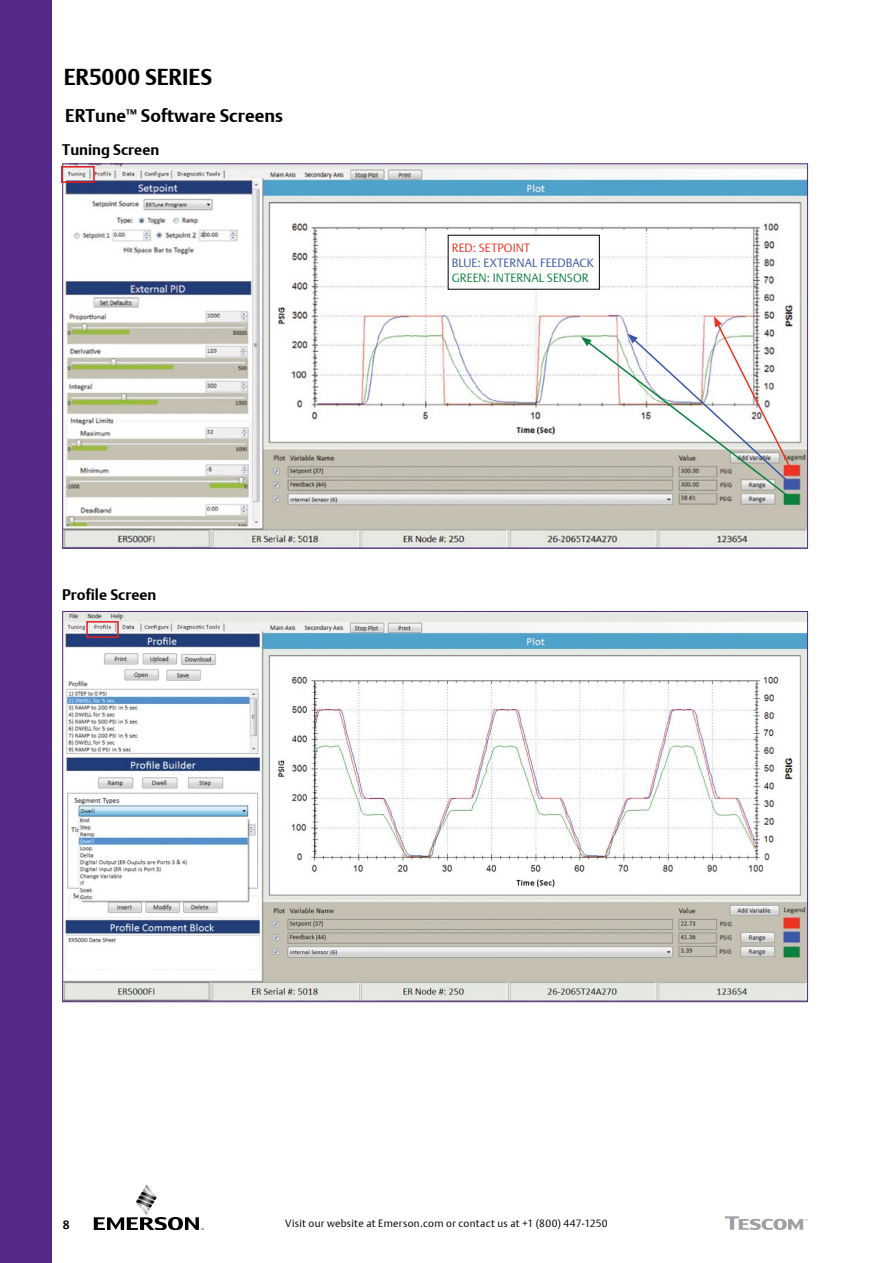
<style>
.page{position:relative;width:893px;height:1263px;background:#fff}
.page>*{position:absolute;margin:0;border:0;box-sizing:border-box;transform-origin:0 0}
.t1{font:22.5px "DTL Argo T Bold";color:#000}
.t2{font:18px "DTL Argo T Bold";color:#000}
.t3{font:15px "DTL Argo T Bold";color:#000}
.t4{font:12px "DTL Argo T Light";color:#3d58a7}
.t5{font:12px "DTL Argo T Light";color:#108140}
.t6{font:12px "DTL Argo T Light";color:#ee3324}
.t7{font:12px "DTL Argo T Bold";color:#000}
.t8{font:10.5px "DTL Argo T Light";letter-spacing:.025em;color:#000}
</style>
<div class="page">
<div style="left:0;top:0;width:51px;height:1263px;background:#552988"></div>
<svg style="left:94px;top:1184px;width:110px;height:46px"></svg>
<svg style="left:725px;top:1216px;width:83px;height:14px"></svg>
<img style="left:64px;top:613px;width:742px;height:387px">
<img style="left:64px;top:165px;width:742px;height:381px">
<div style="left:61px;top:166px;width:34px;height:17px;border:2px solid #e31b23"></div>
<svg style="left:581px;top:316px;width:212px;height:184px"></svg>
<div style="left:448px;top:235px;width:151px;height:54px;background:#fff"></div>
<div style="left:86px;top:621px;width:33px;height:17px;border:2px solid #e31b23"></div>
<h1 class="t1" style="left:64px;top:64px;width:150px">ER5000 SERIES</h1>
<p class="t2" style="left:65px;top:105px;width:219px">ERTune<sup>™</sup> Software Screens</p>
<p class="t3" style="left:62px;top:141px;width:98px">Tuning Screen</p>
<p class="t3" style="left:62px;top:586px;width:96px">Profile Screen</p>
<p class="t6" style="left:452px;top:240px;width:80px">RED: SETPOINT</p>
<p class="t4" style="left:452px;top:255px;width:144px">BLUE: EXTERNAL FEEDBACK</p>
<p class="t5" style="left:452px;top:270px;width:138px">GREEN: INTERNAL SENSOR</p>
<p class="t7" style="left:63px;top:1217px;width:8px">8</p>
<p class="t8" style="left:285px;top:1217px;width:324px">Visit our website at Emerson.com or contact us at +1 (800) 447-1250</p>
</div>
